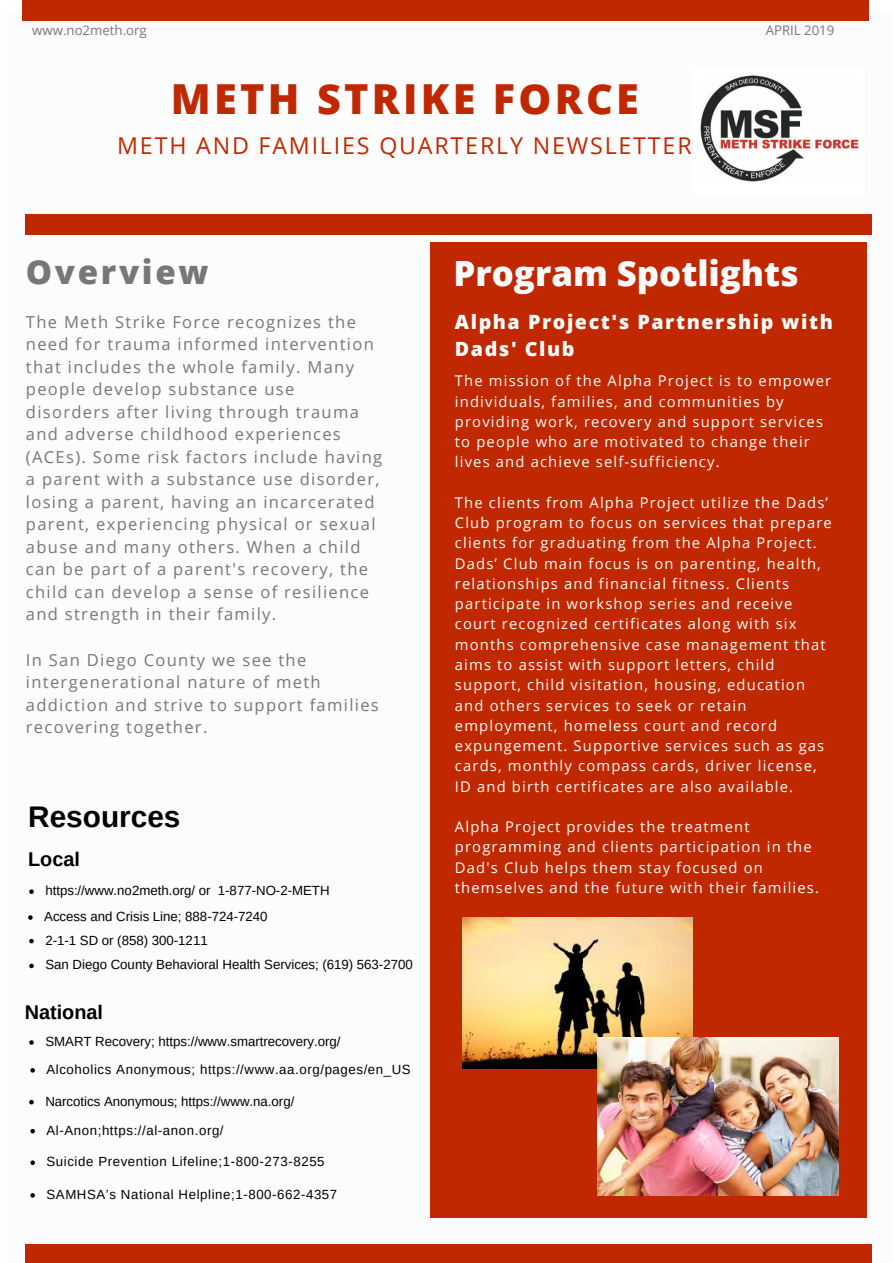
<style>
.page{position:relative;width:893px;height:1263px;background:#fff}
.page>*{position:absolute;margin:0;border:0;box-sizing:border-box;transform-origin:0 0}
.t1{font:800 41.4px "Open Sans";letter-spacing:.08em;color:#bf2800}
.t2{font:800 34.8px "Open Sans";color:#fcfcfc}
.t3{font:800 33.15px "Open Sans";letter-spacing:.08em;color:#777}
.t4{font:700 29.85px "Arimo";color:#000}
.t5{font:23.25px "Open Sans";letter-spacing:.08em;color:#bf2800}
.t6{font:700 19.8px "Arimo";color:#000}
.t7{font:800 19.65px/27px "Open Sans";letter-spacing:.08em;color:#fcfcfc}
.t8{font:16.5px/22.5px "Open Sans";letter-spacing:.08em;color:#777}
.t9{font:14.7px/20.2px "Open Sans";letter-spacing:.08em;color:#fcfcfc}
.t10{font:13.2px "Arimo";color:#000}
.t11{font:13.2px "Arimo";letter-spacing:.045em;color:#000}
.t12{font:13.2px "Open Sans";color:#777}
</style>
<div class="page">
<div style="left:25px;top:1244px;width:846px;height:19px;background:#bf2800"></div>
<img style="left:700px;top:75px;width:159px;height:107px">
<div style="left:23px;top:0;width:846px;height:20px;background:#bf2800"></div>
<div style="left:25px;top:214px;width:846px;height:20px;background:#bf2800"></div>
<div style="left:430px;top:242px;width:437px;height:975px;background:#bf2800"></div>
<img style="left:463px;top:918px;width:229px;height:151px">
<svg style="left:30px;top:1068px;width:5px;height:4px"></svg>
<svg style="left:30px;top:1129px;width:5px;height:4px"></svg>
<svg style="left:30px;top:1160px;width:5px;height:5px"></svg>
<svg style="left:30px;top:1193px;width:5px;height:4px"></svg>
<svg style="left:29px;top:939px;width:5px;height:4px"></svg>
<svg style="left:29px;top:889px;width:5px;height:5px"></svg>
<svg style="left:29px;top:964px;width:5px;height:4px"></svg>
<svg style="left:29px;top:1040px;width:5px;height:5px"></svg>
<svg style="left:29px;top:1100px;width:5px;height:4px"></svg>
<svg style="left:28px;top:915px;width:5px;height:5px"></svg>
<img style="left:598px;top:1037px;width:241px;height:159px">
<p class="t12" style="left:32px;top:21px;width:116px">www.no2meth.org</p>
<p class="t12" style="left:766px;top:21px;width:70px">APRIL 2019</p>
<h1 class="t1" style="left:171px;top:70px;width:469px">METH STRIKE FORCE</h1>
<h3 class="t5" style="left:117px;top:129px;width:576px">METH AND FAMILIES QUARTERLY NEWSLETTER</h3>
<h3 class="t3" style="left:26px;top:248px;width:184px">Overview</h3>
<p class="t8" style="left:26px;top:310px;width:358px">The Meth Strike Force recognizes the need for trauma informed intervention that includes the whole family. Many people develop substance use<br>disorders after living through trauma and adverse childhood experiences (ACEs). Some risk factors include having a parent with a substance use disorder, losing a parent, having an incarcerated parent, experiencing physical or sexual abuse and many others. When a child can be part of a parent's recovery, the child can develop a sense of resilience and strength in their family.</p>
<p class="t8" style="left:26px;top:648px;width:354px">In San Diego County we see the intergenerational nature of meth addiction and strive to support families recovering together.</p>
<h3 class="t4" style="left:28px;top:799px;width:154px">Resources</h3>
<h3 class="t6" style="left:28px;top:848px;width:53px">Local</h3>
<p class="t10" style="left:45px;top:883px;width:286px">https://www.no2meth.org/ or 1-877-NO-2-METH</p>
<p class="t10" style="left:44px;top:909px;width:225px">Access and Crisis Line; 888-724-7240</p>
<p class="t10" style="left:45px;top:932px;width:164px">2-1-1 SD or (858) 300-1211</p>
<p class="t10" style="left:45px;top:957px;width:369px">San Diego County Behavioral Health Services; (619) 563-2700</p>
<h3 class="t6" style="left:25px;top:1001px;width:80px">National</h3>
<p class="t10" style="left:45px;top:1034px;width:297px">SMART Recovery; https://www.smartrecovery.org/</p>
<p class="t11" style="left:46px;top:1062px;width:366px">Alcoholics Anonymous; https://www.aa.org/pages/en_US</p>
<p class="t10" style="left:45px;top:1093px;width:250px">Narcotics Anonymous; https://www.na.org/</p>
<p class="t11" style="left:46px;top:1122px;width:179px">Al-Anon;https://al-anon.org/</p>
<p class="t11" style="left:46px;top:1154px;width:280px">Suicide Prevention Lifeline;1-800-273-8255</p>
<p class="t11" style="left:46px;top:1187px;width:292px">SAMHSA’s National Helpline;1-800-662-4357</p>
<h2 class="t2" style="left:454px;top:249px;width:347px">Program Spotlights</h2>
<h3 class="t7" style="left:455px;top:308px;width:379px">Alpha Project's Partnership with<br>Dads' Club</h3>
<p class="t9" style="left:455px;top:370px;width:378px">The mission of the Alpha Project is to empower individuals, families, and communities by providing work, recovery and support services to people who are motivated to change their lives and achieve self-sufficiency.</p>
<p class="t9" style="left:455px;top:492px;width:378px">The clients from Alpha Project utilize the Dads’ Club program to focus on services that prepare clients for graduating from the Alpha Project.<br>Dads’ Club main focus is on parenting, health, relationships and financial fitness. Clients participate in workshop series and receive court recognized certificates along with six months comprehensive case management that aims to assist with support letters, child support, child visitation, housing, education and others services to seek or retain employment, homeless court and record expungement. Supportive services such as gas cards, monthly compass cards, driver license, ID and birth certificates are also available.</p>
<p class="t9" style="left:455px;top:816px;width:366px">Alpha Project provides the treatment programming and clients participation in the Dad's Club helps them stay focused on themselves and the future with their families.</p>
</div>
